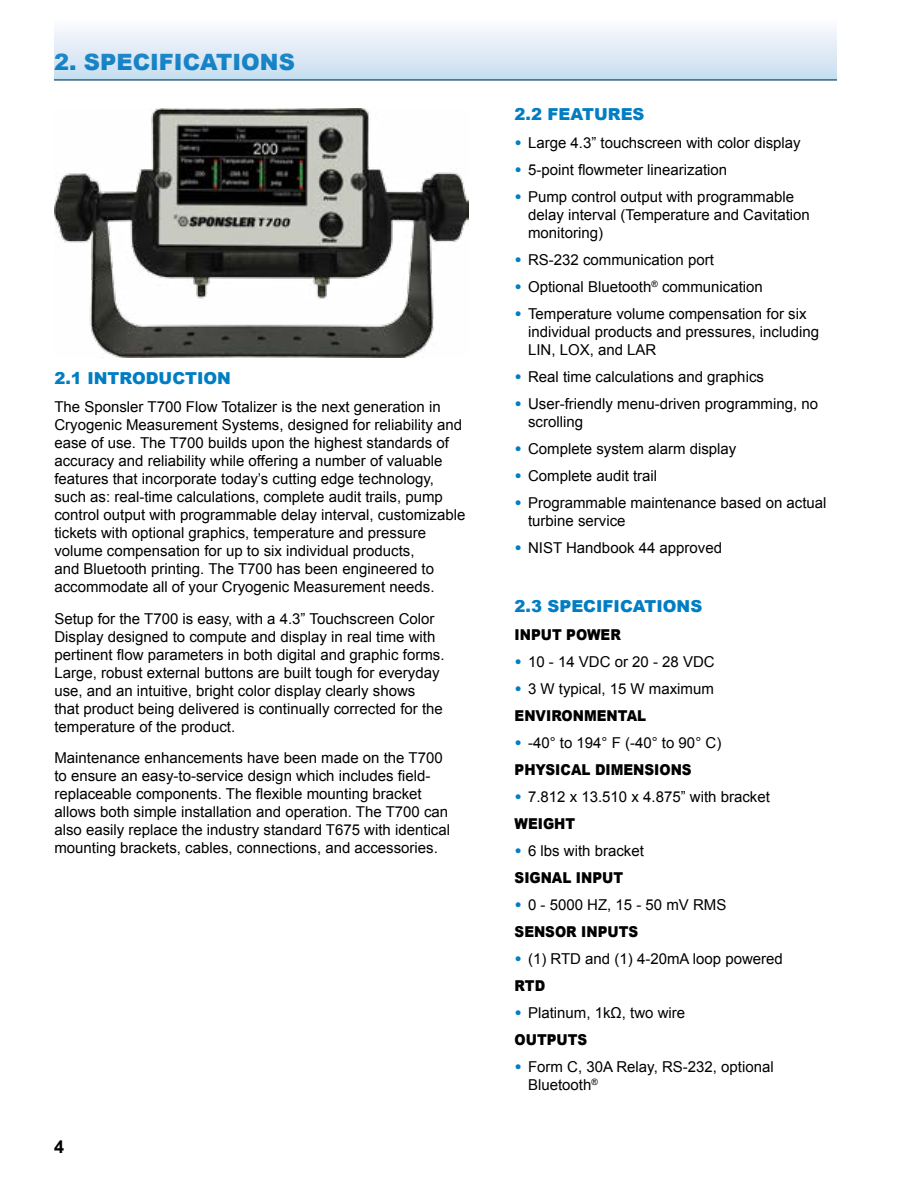
<style>
.page{position:relative;width:918px;height:1188px;background:#fff}
.page>*{position:absolute;margin:0;border:0;box-sizing:border-box;transform-origin:0 0}
.t1{font:900 22.5px "Arial";color:#007dc3}
.t2{font:700 18px "Arial";color:#000}
.t3{font:900 16.5px "Arial";color:#007dc3}
.t4{font:15px/18px "Arial";color:#000}
.t5{font:900 15px "Arial";color:#000;scale:.9 1}
.s1{font-weight:900;color:#007dc3}
.s2{font-weight:900}
</style>
<div class="page">
<div style="left:54px;top:18px;width:783px;height:63px;background:linear-gradient(to bottom,#fffcfe,#c5ddef)"></div>
<img style="left:54px;top:108px;width:414px;height:249px">
<h1 class="t1" style="left:54px;top:46px;width:242px">2. SPECIFICATIONS</h1>
<p class="t3" style="left:54px;top:366px;width:178px">2.1 INTRODUCTION</p>
<p class="t4" style="left:54px;top:398px;width:412px">The Sponsler T700 Flow Totalizer is the next generation in Cryogenic Measurement Systems, designed for reliability and ease of use. The T700 builds upon the highest standards of accuracy and reliability while offering a number of valuable features that incorporate today’s cutting edge technology, such as: real-time calculations, complete audit trails, pump control output with programmable delay interval, customizable tickets with optional graphics, temperature and pressure volume compensation for up to six individual products,<br>and Bluetooth printing. The T700 has been engineered to accommodate all of your Cryogenic Measurement needs.</p>
<p class="t4" style="left:54px;top:610px;width:392px">Setup for the T700 is easy, with a 4.3” Touchscreen Color Display designed to compute and display in real time with pertinent flow parameters in both digital and graphic forms.<br>Large, robust external buttons are built tough for everyday use, and an intuitive, bright color display clearly shows<br>that product being delivered is continually corrected for the temperature of the product.</p>
<p class="t4" style="left:54px;top:749px;width:397px">Maintenance enhancements have been made on the T700 to ensure an easy-to-service design which includes field&shy;replaceable components. The flexible mounting bracket allows both simple installation and operation. The T700 can also easily replace the industry standard T675 with identical mounting brackets, cables, connections, and accessories.</p>
<p class="t2" style="left:54px;top:1135px;width:12px">4</p>
<p class="t3" style="left:515px;top:102px;width:131px">2.2 FEATURES</p>
<p class="t4" style="left:515px;top:134px;width:288px"><span class="s1">•</span> Large 4.3” touchscreen with color display</p>
<p class="t4" style="left:515px;top:161px;width:214px"><span class="s1">•</span> 5-point flowmeter linearization</p>
<p class="t4" style="left:528px;top:188px;width:283px;text-indent:-14px"><span class="s1">•</span> Pump control output with programmable delay interval (Temperature and Cavitation monitoring)</p>
<p class="t4" style="left:515px;top:251px;width:201px"><span class="s1">•</span> RS-232 communication port</p>
<p class="t4" style="left:515px;top:278px;width:250px"><span class="s1">•</span> Optional Bluetooth<sup>®</sup> communication</p>
<p class="t4" style="left:528px;top:305px;width:292px;text-indent:-13px"><span class="s1">•</span> Temperature volume compensation for six individual products and pressures, including<br>LIN, LOX, and LAR</p>
<p class="t4" style="left:515px;top:368px;width:251px"><span class="s1">•</span> Real time calculations and graphics</p>
<p class="t4" style="left:528px;top:395px;width:292px;text-indent:-13px"><span class="s1">•</span> User-friendly menu-driven programming, no scrolling</p>
<p class="t4" style="left:515px;top:440px;width:223px"><span class="s1">•</span> Complete system alarm display</p>
<p class="t4" style="left:515px;top:467px;width:144px"><span class="s1">•</span> Complete audit trail</p>
<p class="t4" style="left:528px;top:494px;width:300px;text-indent:-13px"><span class="s1">•</span> Programmable maintenance based on actual turbine service</p>
<p class="t4" style="left:515px;top:539px;width:209px"><span class="s1">•</span> NIST Handbook 44 approved</p>
<p class="t3" style="left:515px;top:594px;width:189px">2.3 SPECIFICATIONS</p>
<p class="t5" style="left:515px;top:624px;width:120px">INPUT POWER</p>
<p class="t4" style="left:515px;top:653px;width:202px"><span class="s1">•</span> 10 - 14 VDC or 20 - 28 VDC</p>
<p class="t4" style="left:515px;top:676px;width:201px;line-height:27px"><span class="s1">•</span> 3 W typical, 15 W maximum<br><span class="s2">ENVIRONMENTAL</span></p>
<p class="t4" style="left:515px;top:730px;width:208px;line-height:27px"><span class="s1">•</span> -40° to 194° F (-40° to 90° C)<br><span class="s2">PHYSICAL DIMENSIONS</span></p>
<p class="t4" style="left:515px;top:784px;width:257px;line-height:27px"><span class="s1">•</span> 7.812 x 13.510 x 4.875” with bracket<br><span class="s2">WEIGHT</span></p>
<p class="t4" style="left:515px;top:838px;width:131px;line-height:27px"><span class="s1">•</span> 6 lbs with bracket<br><span class="s2">SIGNAL INPUT</span></p>
<p class="t4" style="left:515px;top:892px;width:213px;line-height:27px"><span class="s1">•</span> 0 - 5000 HZ, 15 - 50 mV RMS<br><span class="s2">SENSOR INPUTS</span></p>
<p class="t4" style="left:515px;top:946px;width:270px;line-height:27px"><span class="s1">•</span> (1) RTD and (1) 4-20mA loop powered<br><span class="s2">RTD</span></p>
<p class="t4" style="left:515px;top:1000px;width:172px;line-height:27px"><span class="s1">•</span> Platinum, 1kΩ, two wire<br><span class="s2">OUTPUTS</span></p>
<p class="t4" style="left:528px;top:1058px;width:247px;text-indent:-14px"><span class="s1">•</span> Form C, 30A Relay, RS-232, optional<br>Bluetooth<sup>®</sup></p>
</div>
